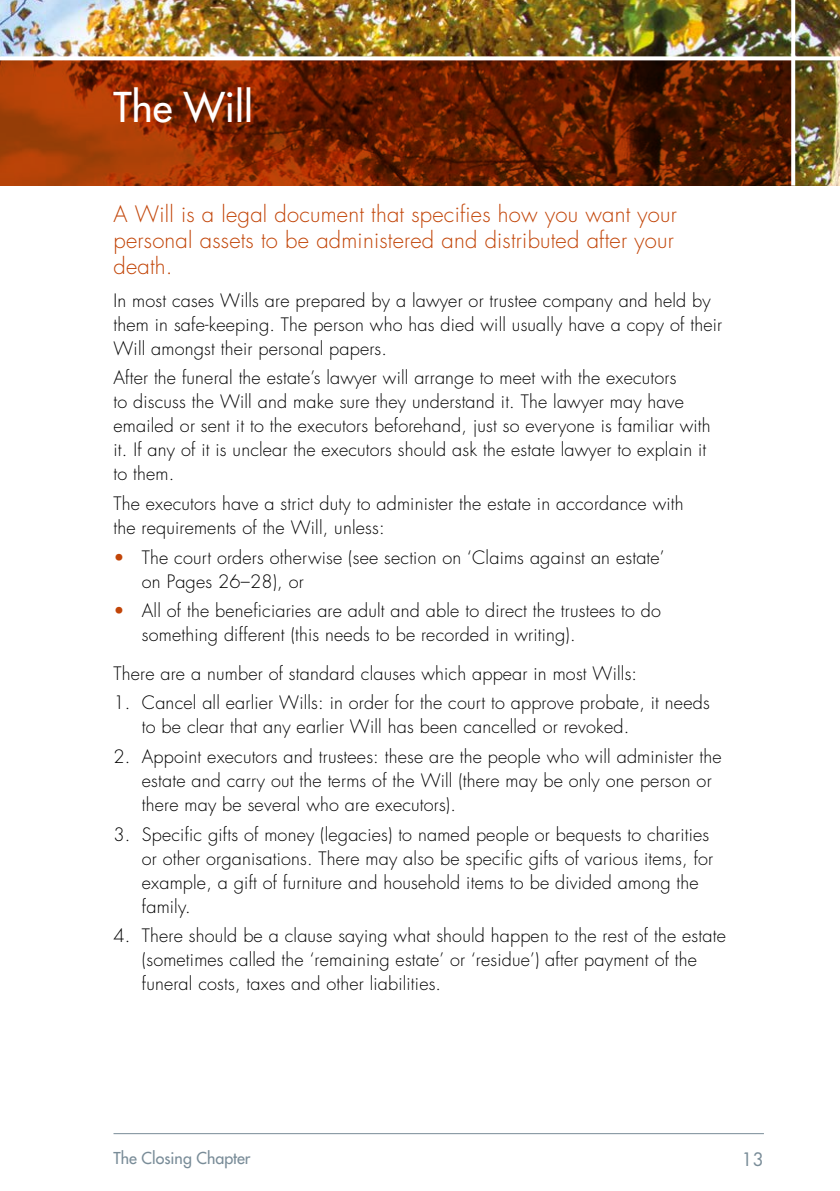
<style>
.page{position:relative;width:840px;height:1191px;background:#fff}
.page>*{position:absolute;margin:0;border:0;box-sizing:border-box;transform-origin:0 0}
.t1{font:40px "Futura";color:#fff}
.t2{font:300 22px/26px "Futura";letter-spacing:.01em;color:#c24508}
.t3{font:300 18px/24px "Futura";letter-spacing:.01em;color:#000}
.t4{font:18px "Futura";color:#798c98}
.t5{font:16px "Futura";color:#798c98}
.s1{color:#c24508}
</style>
<div class="page">
<img style="left:1px;top:0;width:838px;height:186px">
<svg style="left:0;top:60px;width:790px;height:126px;background:#762502"></svg>
<svg style="left:790px;top:0;width:4px;height:186px"></svg>
<svg style="left:0;top:56px;width:839px;height:4px"></svg>
<hr style="left:113px;top:1133px;width:650px;height:1px;background:#798c98">
<h1 class="t1" style="left:113px;top:82px;width:141px">The Will</h1>
<p class="t2" style="left:113px;top:201px;width:564px">A Will is a legal document that specifies how you want your personal assets to be administered and distributed after your death.</p>
<p class="t3" style="left:113px;top:288px;width:609px">In most cases Wills are prepared by a lawyer or trustee company and held by them in safe-keeping. The person who has died will usually have a copy of their<br>Will amongst their personal papers.</p>
<p class="t3" style="left:113px;top:366px;width:598px">After the funeral the estate’s lawyer will arrange to meet with the executors<br>to discuss the Will and make sure they understand it. The lawyer may have emailed or sent it to the executors beforehand, just so everyone is familiar with it. If any of it is unclear the executors should ask the estate lawyer to explain it to them.</p>
<p class="t3" style="left:113px;top:492px;width:571px">The executors have a strict duty to administer the estate in accordance with the requirements of the Will, unless:</p>
<p class="t3" style="left:142px;top:545px;width:524px;text-indent:-28px"><span class="s1">•</span> The court orders otherwise (see section on ‘Claims against an estate’ on Pages 26–28), or</p>
<p class="t3" style="left:142px;top:599px;width:520px;text-indent:-28px"><span class="s1">•</span> All of the beneficiaries are adult and able to direct the trustees to do something different (this needs to be recorded in writing).</p>
<p class="t3" style="left:113px;top:661px;width:525px">There are a number of standard clauses which appear in most Wills:</p>
<p class="t3" style="left:142px;top:691px;width:569px;text-indent:-28px">1. Cancel all earlier Wills: in order for the court to approve probate, it needs to be clear that any earlier Will has been cancelled or revoked.</p>
<p class="t3" style="left:142px;top:744px;width:581px;text-indent:-28px">2. Appoint executors and trustees: these are the people who will administer the estate and carry out the terms of the Will (there may be only one person or there may be several who are executors).</p>
<p class="t3" style="left:142px;top:822px;width:572px;text-indent:-28px">3. Specific gifts of money (legacies) to named people or bequests to charities or other organisations. There may also be specific gifts of various items, for example, a gift of furniture and household items to be divided among the family.</p>
<p class="t3" style="left:142px;top:924px;width:585px;text-indent:-28px">4. There should be a clause saying what should happen to the rest of the estate (sometimes called the ‘remaining estate’ or ‘residue’) after payment of the funeral costs, taxes and other liabilities.</p>
<p class="t5" style="left:113px;top:1147px;width:138px">The Closing Chapter</p>
<p class="t4" style="left:741px;top:1147px;width:24px">13</p>
</div>
